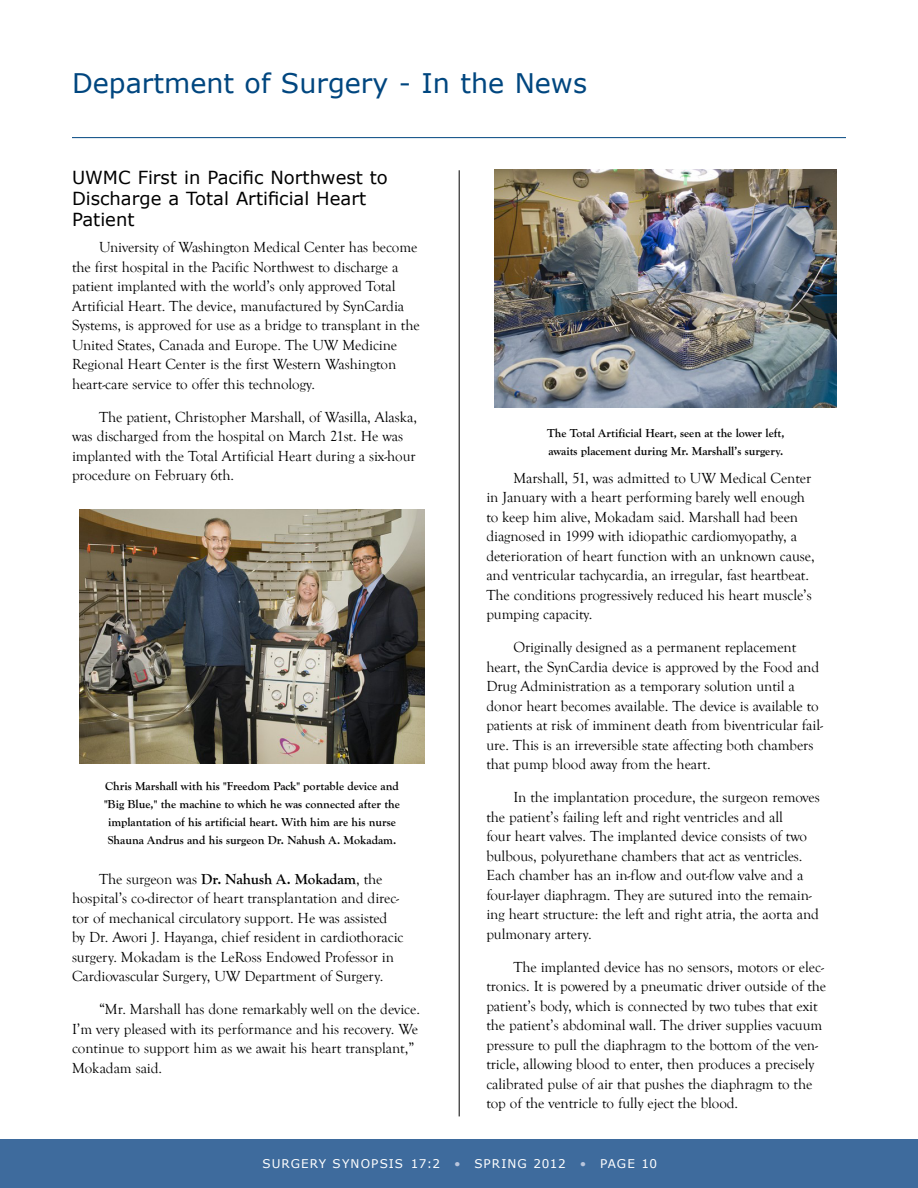
<style>
.page{position:relative;width:918px;height:1188px;background:#fff}
.page>*{position:absolute;margin:0;border:0;box-sizing:border-box;transform-origin:0 0}
.t1{font:27px "Verdana";color:#00467f}
.t2{font:18px/21px "Verdana";color:#000}
.t3{font:15px/19.5px "Goudy Old Style T";letter-spacing:-.005em;color:#000}
.t4{font:700 12px/18px "Goudy Old Style T";color:#000;text-align:center}
.t5{font:12px "Verdana";letter-spacing:.085em;color:#fff}
.s1{font-weight:700}
.s2{color:#b9c5dc}
</style>
<div class="page">
<div style="left:0;top:1139px;width:918px;height:49px;background:#3e6b9d"></div>
<hr style="left:459px;top:170px;width:1px;height:946px;background:#000">
<hr style="left:72px;top:137px;width:774px;height:1px;background:#00467f">
<img style="left:79px;top:509px;width:346px;height:255px">
<img style="left:495px;top:170px;width:342px;height:238px">
<h1 class="t1" style="left:72px;top:64px;width:517px">Department of Surgery - In the News</h1>
<p class="t2" style="left:72px;top:167px;width:317px">UWM C First in Pacific Northwest to<br>Discharge a Total Artificial Heart<br>Patient</p>
<p class="t3" style="left:72px;top:238px;width:349px;text-indent:27px">University of Washington Medical Center has become the first hospital in the Pacific Northwest to discharge a patient implanted with the world’s only approved Total Artificial Heart. The device, manufactured by SynCardia Systems, is approved for use as a bridge to transplant in the United States, Canada and Europe. The UW Medicine Regional Heart Center is the first Western Washington heart-care service to offer this technology.</p>
<p class="t3" style="left:72px;top:407px;width:347px;text-indent:27px">The patient, Christopher Marshall, of Wasilla, Alaska, was discharged from the hospital on March 21st. He was implanted with the Total Artificial Heart during a six-hour procedure on February 6th.</p>
<p class="t4" style="left:104px;top:777px;width:297px">Chris Marshall with his "Freedom Pack" portable device and "Big Blue," the machine to which he was connected after the implantation of his artificial heart. With him are his nurse Shauna Andrus and his surgeon Dr. Nahush A. Mokadam.</p>
<p class="t3" style="left:72px;top:869px;width:333px;text-indent:27px">The surgeon was <span class="s1">Dr. Nahush A. Mokadam</span>, the hospital’s co-director of heart transplantation and direc&shy;tor of mechanical circulatory support. He was assisted by Dr. Awori J. Hayanga, chief resident in cardiothoracic surgery. Mokadam is the LeRoss Endowed Professor in Cardiovascular Surgery, UW Department of Surgery.</p>
<p class="t3" style="left:72px;top:1000px;width:348px;text-indent:27px">“Mr. Marshall has done remarkably well on the device.<br>I’m very pleased with its performance and his recovery. We continue to support him as we await his heart transplant,” Mokadam said.</p>
<p class="t4" style="left:547px;top:424px;width:239px;text-align:left">The Total Artificial Heart, seen at the lower left, awaits placement during Mr. Marshall’s surgery.</p>
<p class="t3" style="left:486px;top:469px;width:330px;text-indent:27px">Marshall, 51, was admitted to UW Medical Center in January with a heart performing barely well enough to keep him alive, Mokadam said. Marshall had been diagnosed in 1999 with idiopathic cardiomyopathy, a deterioration of heart function with an unknown cause, and ventricular tachycardia, an irregular, fast heartbeat.<br>The conditions progressively reduced his heart muscle’s pumping capacity.</p>
<p class="t3" style="left:486px;top:638px;width:338px;text-indent:27px">Originally designed as a permanent replacement heart, the SynCardia device is approved by the Food and Drug Administration as a temporary solution until a donor heart becomes available. The device is available to patients at risk of imminent death from biventricular fail&shy;ure. This is an irreversible state affecting both chambers that pump blood away from the heart.</p>
<p class="t3" style="left:486px;top:788px;width:335px;text-indent:27px">In the implantation procedure, the surgeon removes the patient’s failing left and right ventricles and all<br>four heart valves. The implanted device consists of two bulbous, polyurethane chambers that act as ventricles.<br>Each chamber has an in-flow and out-flow valve and a four-layer diaphragm. They are sutured into the remain&shy;ing heart structure: the left and right atria, the aorta and pulmonary artery.</p>
<p class="t3" style="left:486px;top:958px;width:341px;text-indent:27px">The implanted device has no sensors, motors or elec&shy;tronics. It is powered by a pneumatic driver outside of the patient’s body, which is connected by two tubes that exit the patient’s abdominal wall. The driver supplies vacuum pressure to pull the diaphragm to the bottom of the ven&shy;tricle, allowing blood to enter, then produces a precisely calibrated pulse of air that pushes the diaphragm to the top of the ventricle to fully eject the blood.</p>
<p class="t5" style="left:263px;top:1156px;width:396px">Surgery synopsis 17:2 <span class="s2">•</span> SPRING 2012 <span class="s2">•</span> page 10</p>
</div>
